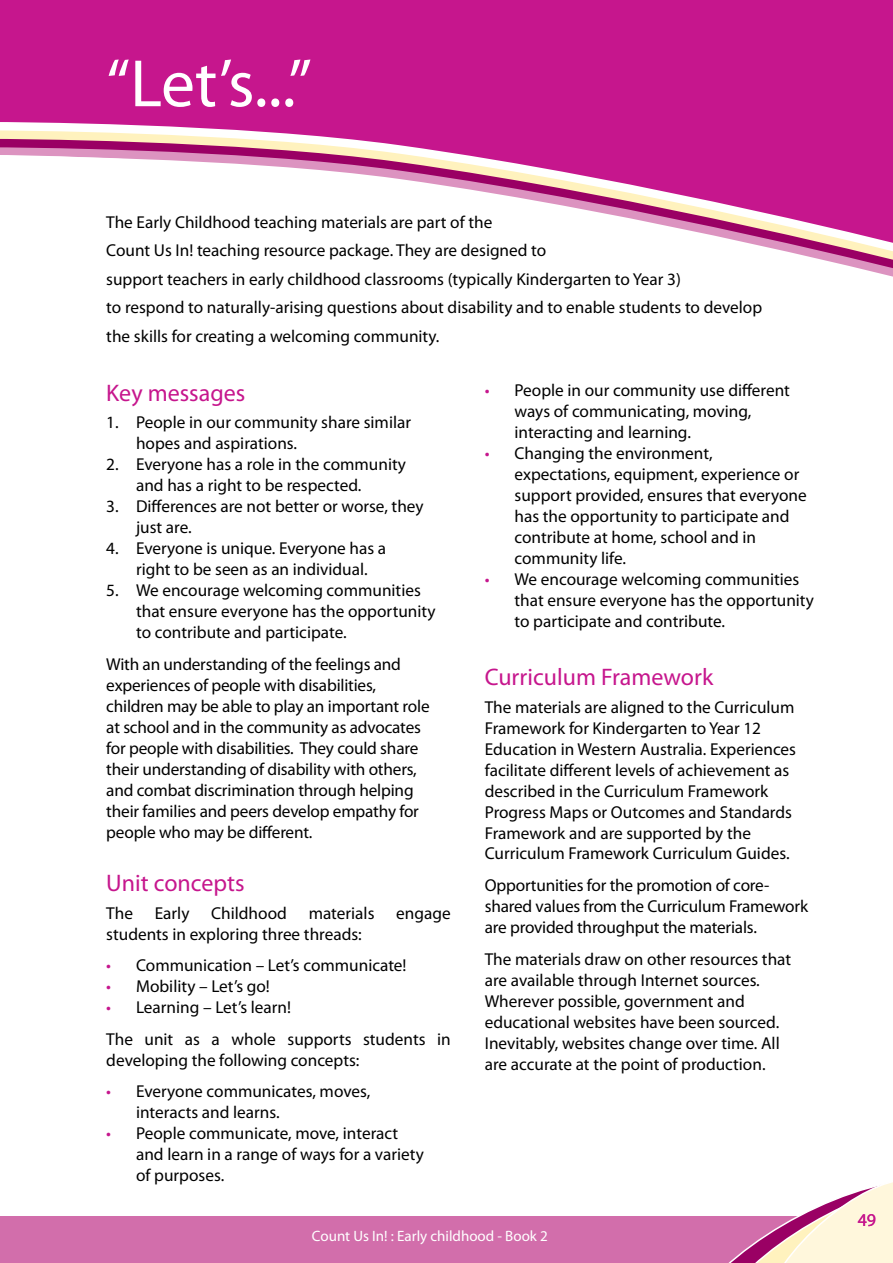
<style>
.page{position:relative;width:893px;height:1263px;background:#fff}
.page>*{position:absolute;margin:0;border:0;box-sizing:border-box;transform-origin:0 0}
.t1{font:67.5px "Myriad Pro";color:#fff}
.t2{font:24px "Myriad Pro";color:#c6168d}
.t3{font:18px "Myriad Pro";color:#c6168d}
.t4{font:17.25px/21px "Myriad Pro";color:#000}
.t5{font:15px "Myriad Pro";color:#fff}
.s1{color:#c6168d}
</style>
<div class="page">
<div style="left:0;top:1216px;width:893px;height:47px;background:#d26eab"></div>
<svg style="left:728px;top:1182px;width:165px;height:81px"></svg>
<div style="left:0;top:0;width:893px;height:269px;background:#c6168d"></div>
<svg style="left:0;top:122px;width:236px;height:8px;fill:#fff"></svg>
<svg style="left:0;top:130px;width:347px;height:9px;background:#f6d7d3"></svg>
<svg style="left:0;top:139px;width:412px;height:8px;background:#d58ca6"></svg>
<svg style="left:0;top:147px;width:465px;height:8px;background:#cf7aa6"></svg>
<svg style="left:0;top:155px;width:893px;height:122px;fill:#fff"></svg>
<h1 class="t1" style="left:106px;top:42px;width:207px">“Let’s...”</h1>
<p class="t4" style="left:106px;top:208px;width:657px;line-height:28.5px">The Early Childhood teaching materials are part of the<br>Count Us In! teaching resource package. They are designed to<br>support teachers in early childhood classrooms (typically Kindergarten to Year 3)<br>to respond to naturally-arising questions about disability and to enable students to develop the skills for creating a welcoming community.</p>
<h2 class="t2" style="left:106px;top:378px;width:140px">Key messages</h2>
<p class="t4" style="left:136px;top:412px;width:277px;text-indent:-30px">1. People in our community share similar hopes and aspirations.</p>
<p class="t4" style="left:136px;top:453px;width:271px;text-indent:-30px">2. Everyone has a role in the community and has a right to be respected.</p>
<p class="t4" style="left:136px;top:495px;width:289px;text-indent:-30px">3. Differences are not better or worse, they just are.</p>
<p class="t4" style="left:136px;top:537px;width:252px;text-indent:-30px">4. Everyone is unique. Everyone has a right to be seen as an individual.</p>
<p class="t4" style="left:136px;top:579px;width:301px;text-indent:-30px">5. We encourage welcoming communities that ensure everyone has the opportunity to contribute and participate.</p>
<p class="t4" style="left:106px;top:653px;width:325px">With an understanding of the feelings and experiences of people with disabilities, children may be able to play an important role at school and in the community as advocates for people with disabilities. They could share their understanding of disability with others, and combat discrimination through helping their families and peers develop empathy for people who may be different.</p>
<h2 class="t2" style="left:106px;top:868px;width:140px">Unit concepts</h2>
<p class="t4" style="left:106px;top:902px;width:28px">The</p>
<p class="t4" style="left:155px;top:902px;width:36px">Early</p>
<p class="t4" style="left:211px;top:902px;width:77px">Childhood</p>
<p class="t4" style="left:309px;top:902px;width:67px">materials</p>
<p class="t4" style="left:396px;top:902px;width:56px">engage</p>
<p class="t4" style="left:106px;top:923px;width:257px">students in exploring three threads:</p>
<p class="t4" style="left:106px;top:955px;width:302px"><span class="s1">•</span> Communication – Let’s communicate!</p>
<p class="t4" style="left:106px;top:976px;width:165px"><span class="s1">•</span> Mobility – Let’s go!</p>
<p class="t4" style="left:106px;top:991px;width:346px;line-height:31.7px"><span class="s1">•</span> Learning – Let’s learn!<br>The unit as a whole supports students in</p>
<p class="t4" style="left:106px;top:1049px;width:255px">developing the following concepts:</p>
<p class="t4" style="left:136px;top:1081px;width:236px;text-indent:-30px"><span class="s1">•</span> Everyone communicates, moves, interacts and learns.</p>
<p class="t4" style="left:136px;top:1123px;width:289px;text-indent:-30px"><span class="s1">•</span> People communicate, move, interact and learn in a range of ways for a variety of purposes.</p>
<p class="t4" style="left:514px;top:380px;width:277px;text-indent:-30px"><span class="s1">•</span> People in our community use different ways of communicating, moving, interacting and learning.</p>
<p class="t4" style="left:514px;top:443px;width:294px;text-indent:-30px"><span class="s1">•</span> Changing the environment, expectations, equipment, experience or support provided, ensures that everyone has the opportunity to participate and contribute at home, school and in community life.</p>
<p class="t4" style="left:514px;top:569px;width:301px;text-indent:-30px"><span class="s1">•</span> We encourage welcoming communities that ensure everyone has the opportunity to participate and contribute.</p>
<h2 class="t2" style="left:485px;top:662px;width:230px">Curriculum Framework</h2>
<p class="t4" style="left:485px;top:696px;width:313px">The materials are aligned to the Curriculum Framework for Kindergarten to Year 12<br>Education in Western Australia. Experiences facilitate different levels of achievement as described in the Curriculum Framework Progress Maps or Outcomes and Standards Framework and are supported by the Curriculum Framework Curriculum Guides.</p>
<p class="t4" style="left:485px;top:874px;width:325px">Opportunities for the promotion of core&shy;shared values from the Curriculum Framework are provided throughput the materials.</p>
<p class="t4" style="left:485px;top:948px;width:308px">The materials draw on other resources that are available through Internet sources.<br>Wherever possible, government and educational websites have been sourced.<br>Inevitably, websites change over time. All are accurate at the point of production.</p>
<p class="t5" style="left:312px;top:1227px;width:237px">Count Us In! : Early childhood - Book 2</p>
<p class="t3" style="left:858px;top:1208px;width:20px">49</p>
</div>
